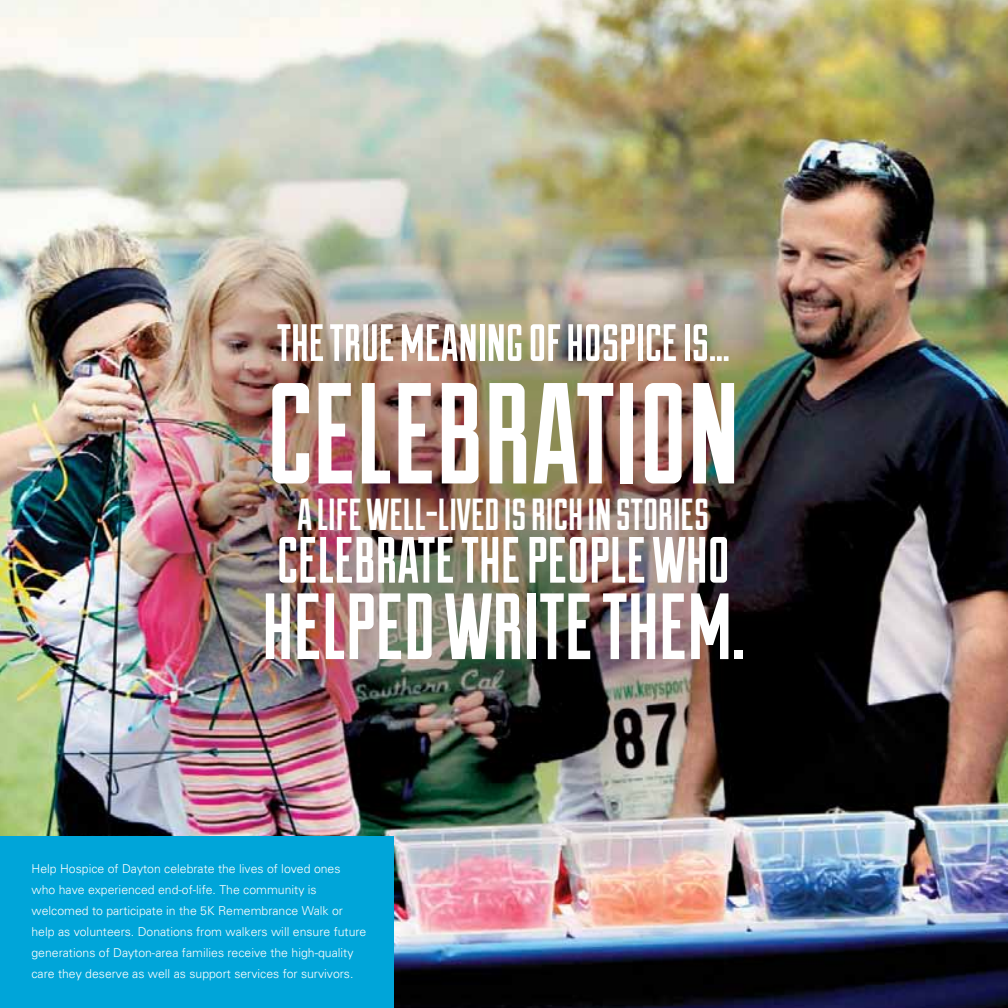
<style>
.page{position:relative;width:1008px;height:1008px;background:#fff}
.page>*{position:absolute;margin:0;border:0;box-sizing:border-box;transform-origin:0 0}
.t1{font:143.5px "Duke Fill";color:#fff}
.t2{font:93.8px "Duke Fill";color:#fff}
.t3{font:65.27px "Duke Fill";color:#fff}
.t4{font:52.5px "Duke Fill";color:#fff}
.t5{font:44.98px "Duke Fill";color:#fff}
.t6{font:300 12.25px/21px "Univers";color:#fff}
</style>
<div class="page">
<img style="left:0;top:0;width:1008px;height:1008px">
<div style="left:0;top:837px;width:394px;height:171px;background:#00a5d9"></div>
<h3 class="t4" style="left:277px;top:312px;width:454px">THE TRUE MEANING OF HOSPICE IS…</h3>
<h1 class="t1" style="left:267px;top:351px;width:475px">CELEBRATION</h1>
<h3 class="t5" style="left:297px;top:488px;width:414px">A LIFE WELL-LIVED IS RICH IN STORIES</h3>
<h3 class="t3" style="left:277px;top:522px;width:454px">CELEBRATE THE PEOPLE WHO</h3>
<h2 class="t2" style="left:262px;top:572px;width:484px">HELPED WRITE THEM.</h2>
<p class="t6" style="left:32px;top:858px;width:336px">Help Hospice of Dayton celebrate the lives of loved ones who have experienced end-of-life. The community is welcomed to participate in the 5K Remembrance Walk or help as volunteers. Donations from walkers will ensure future generations of Dayton-area families receive the high-quality care they deserve as well as support services for survivors.</p>
</div>
